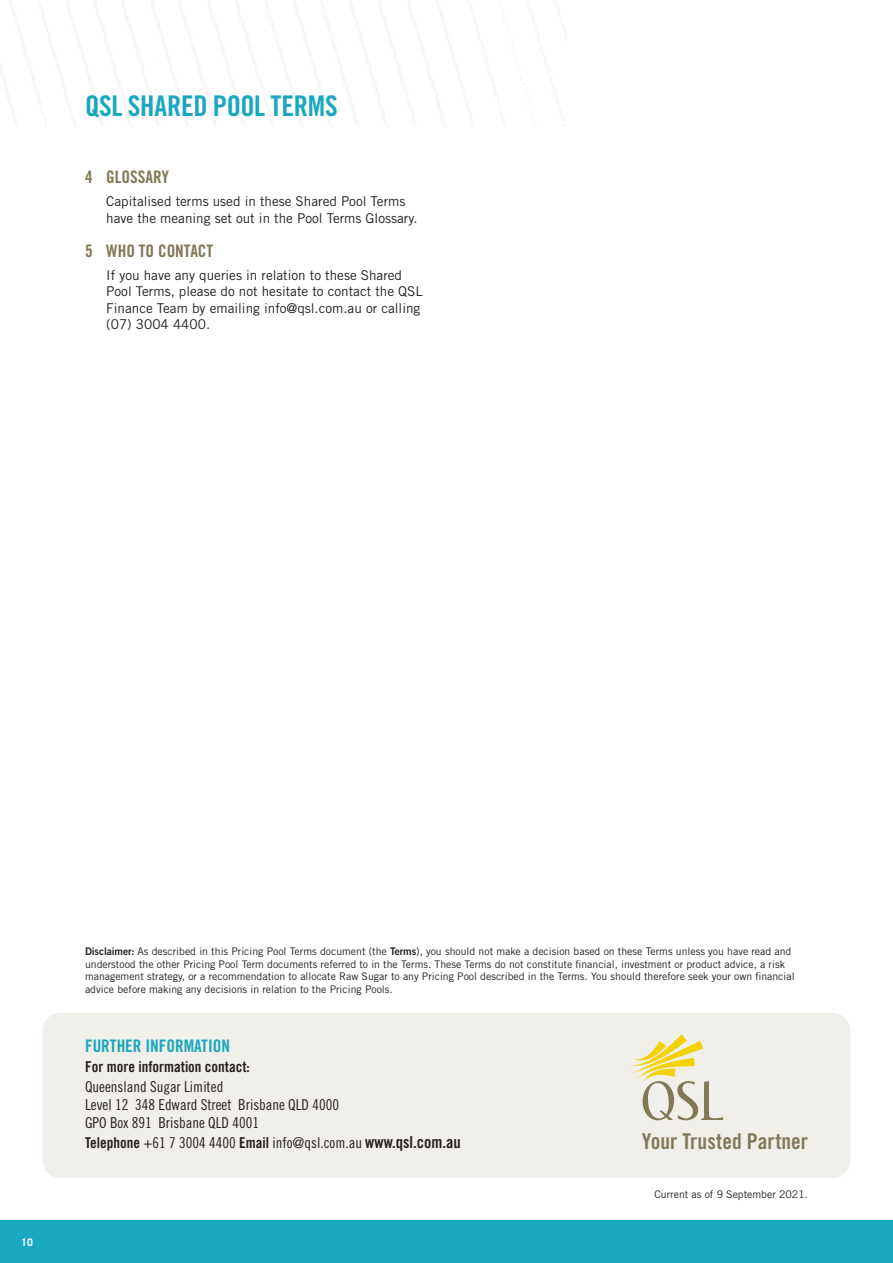
<style>
.page{position:relative;width:893px;height:1263px;background:#fff}
.page>*{position:absolute;margin:0;border:0;box-sizing:border-box;transform-origin:0 0}
.Page_Title{font:28.5px "Trade Gothic Bold Cond Twenty";letter-spacing:-.01em;color:#1aa7c0}
.Page_Title-2{font:21.75px "Trade Gothic Bold Cond Twenty";color:#817956}
.t1{font:17.25px "Trade Gothic Bold Cond Twenty";color:#817956}
.t2{font:17.25px "Trade Gothic Bold Cond Twenty";color:#1aa7c0}
.t3{font:15px/18px "Trade Gothic Cond Eighteen";color:#231f20}
.t4{font:15px "Trade Gothic Bold Cond Twenty";color:#231f20}
.Body{font:13.5px/16.5px "Trade Gothic";color:#231f20}
.Disclaimer{font:10.5px/12.6px "Trade Gothic";color:#231f20}
.Body-2{font:700 10.5px "Trade Gothic";color:#fff}
.s1{font-family:"Trade Gothic Bold Two"}
.s2{font-family:"Trade Gothic Bold Cond Twenty"}
.s3{font-family:"Trade Gothic Bold Cond Twenty";font-size:16.5px}
</style>
<div class="page">
<div style="left:0;top:1220px;width:893px;height:43px;background:#1aa7c0"></div>
<div style="left:43px;top:1013px;width:807px;height:165px;background:#f0efe9;border-radius:18px"></div>
<svg style="left:632px;top:1034px;width:91px;height:86px"></svg>
<p class="Page_Title" style="left:85px;top:88px;width:254px">QSL SHARED POOL TERMS</p>
<h1 class="t1" style="left:85px;top:167px;width:86px">4 GLOSSARY</h1>
<p class="Body" style="left:106px;top:193px;width:313px">Capitalised terms used in these Shared Pool Terms have the meaning set out in the Pool Terms Glossary.</p>
<h1 class="t1" style="left:85px;top:240px;width:130px">5 WHO TO CONTACT</h1>
<p class="Body" style="left:106px;top:267px;width:318px">If you have any queries in relation to these Shared Pool Terms, please do not hesitate to contact the QSL Finance Team by emailing info@qsl.com.au or calling (07) 3004 4400.</p>
<p class="Body-2" style="left:21px;top:1235px;width:13px">10</p>
<p class="Disclaimer" style="left:85px;top:945px;width:711px"><span class="s1">Disclaimer:</span> As described in this Pricing Pool Terms document (the <span class="s1">Terms</span>), you should not make a decision based on these Terms unless you have read and understood the other Pricing Pool Term documents referred to in the Terms. These Terms do not constitute financial, investment or product advice, a risk management strategy, or a recommendation to allocate Raw Sugar to any Pricing Pool described in the Terms. You should therefore seek your own financial advice before making any decisions in relation to the Pricing Pools.</p>
<h1 class="t2" style="left:85px;top:1035px;width:147px">FURTHER INFORMATION</h1>
<p class="t4" style="left:85px;top:1057px;width:166px">For more information contact:</p>
<p class="t3" style="left:85px;top:1077px;width:256px">Queensland Sugar Limited<br>Level 12 348 Edward Street Brisbane QLD 4000<br>GPO Box 891 Brisbane QLD 4001</p>
<p class="t3" style="left:85px;top:1134px;width:377px"><span class="s2">Telephone</span> +61 7 3004 4400 <span class="s2">Email</span> info@qsl.com.au <span class="s3">www.qsl.com.au</span></p>
<p class="Page_Title-2" style="left:642px;top:1128px;width:168px">Your Trusted Partner</p>
<p class="Disclaimer" style="left:655px;top:1187px;width:155px">Current as of 9 September 2021.</p>
</div>
